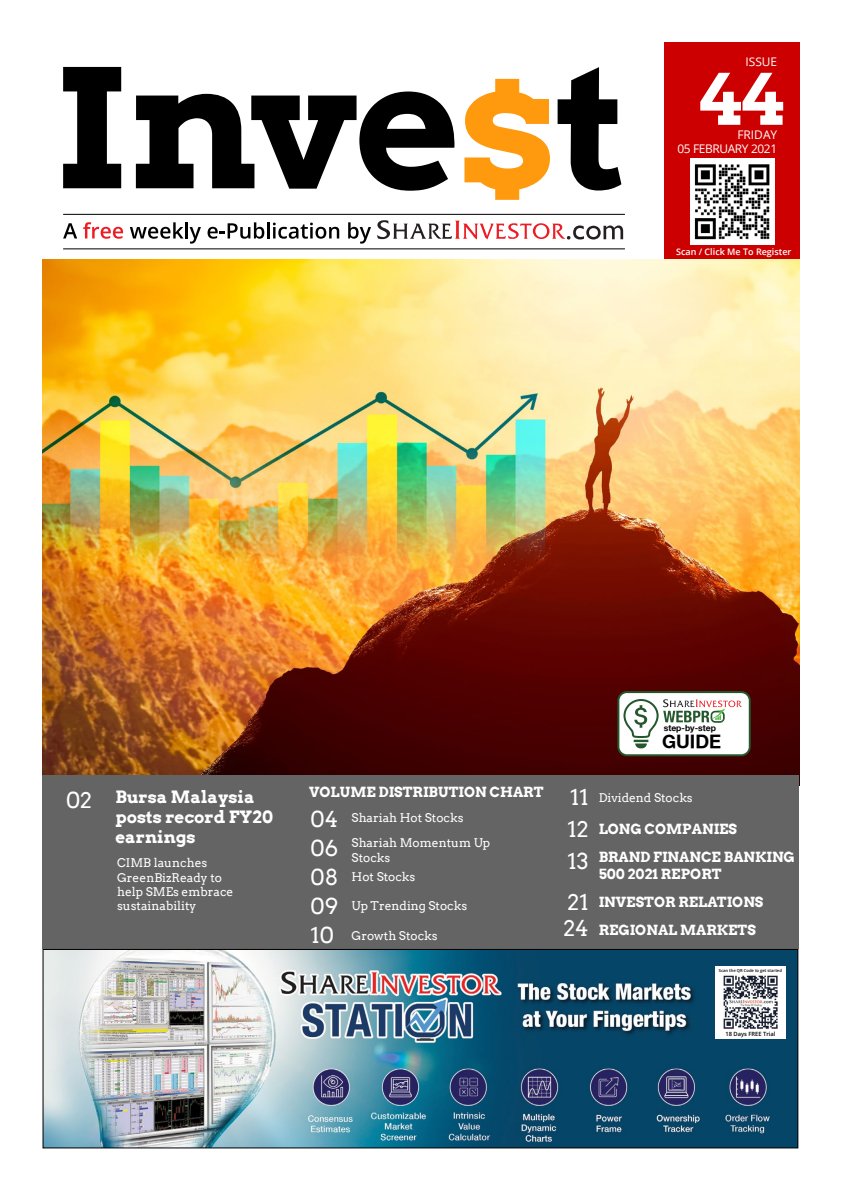
<style>
.page{position:relative;width:842px;height:1191px;background:#fff}
.page>*{position:absolute;margin:0;border:0;box-sizing:border-box;transform-origin:0 0}
.t1{font:700 70.2px "Arvo";color:#fff}
.t2{font:22px/29px "Arvo";color:#fff;text-align:justify}
.t3{font:700 18.6px "Helvetica Neue";color:#000}
.t4{font:700 17px/20px "Arvo";color:#fff}
.t5{font:700 14px/28px "Arvo";color:#fff}
.t6{font:12px/14.4px "Arvo";color:#fff}
.t7{font:11.9px/14.3px "Open Sans";letter-spacing:-.03em;color:#fff;text-align:right}
.t8{font:600 9px "Open Sans";color:#fff}
.t9{font:700 8.6px "Helvetica Neue";color:#000}
.t10{font:600 5.8px "Open Sans";color:#000}
.t11{font:600 4.1px "Open Sans";color:#000}
.s1{font-weight:400;font-size:22px}
</style>
<div class="page">
<img style="left:43px;top:259px;width:756px;height:517px">
<div style="left:43px;top:776px;width:756px;height:173px;background:#646464"></div>
<div style="left:618px;top:692px;width:132px;height:63px;background:#fff;border-radius:9px"></div>
<div style="left:617px;top:691px;width:134px;height:65px;border:2px solid #24572b;border-radius:9px"></div>
<svg style="left:623px;top:699px;width:119px;height:49px"></svg>
<svg style="left:63px;top:223px;width:14px;height:15px"></svg>
<svg style="left:83px;top:222px;width:40px;height:17px"></svg>
<svg style="left:130px;top:222px;width:54px;height:17px"></svg>
<hr style="left:185px;top:222px;width:3px;height:16px;background:#000">
<svg style="left:190px;top:227px;width:11px;height:17px"></svg>
<svg style="left:208px;top:222px;width:56px;height:17px"></svg>
<hr style="left:267px;top:222px;width:3px;height:16px;background:#000">
<svg style="left:273px;top:223px;width:66px;height:16px"></svg>
<svg style="left:348px;top:222px;width:23px;height:22px"></svg>
<svg style="left:377px;top:220px;width:246px;height:19px"></svg>
<svg style="left:63px;top:67px;width:58px;height:121px"></svg>
<svg style="left:136px;top:91px;width:318px;height:100px"></svg>
<svg style="left:558px;top:67px;width:63px;height:123px"></svg>
<svg style="left:464px;top:79px;width:86px;height:121px"></svg>
<hr style="left:63px;top:214px;width:562px;height:1px;background:#000">
<hr style="left:63px;top:248px;width:562px;height:1px;background:#000">
<div style="left:664px;top:42px;width:135px;height:217px;background:#c00"></div>
<img style="left:690px;top:158px;width:84px;height:86px">
<img style="left:45px;top:951px;width:751px;height:195px">
<div style="left:43px;top:949px;width:755px;height:199px;border:1px solid #000"></div>
<div style="left:715px;top:966px;width:70px;height:72px;background:#fff"></div>
<img style="left:723px;top:975px;width:55px;height:54px">
<p class="t7" style="left:745px;top:54px;width:33px">ISSUE</p>
<h1 class="t1" style="left:700px;top:55px;width:86px">44</h1>
<p class="t7" style="left:677px;top:127px;width:101px">FRIDAY<br>05 FEBRUARY 2021</p>
<p class="t8" style="left:676px;top:246px;width:117px">Scan / Click Me To Register</p>
<p class="t9" style="left:664px;top:723px;width:54px">step-by-step</p>
<h3 class="t3" style="left:662px;top:730px;width:61px">GUIDE</h3>
<p class="t5" style="left:309px;top:777px;width:236px">VOLUME DISTRIBUTION CHART</p>
<h2 class="t2" style="left:311px;top:804px;width:29px">04<br>06<br>08<br>09<br>10</h2>
<p class="t6" style="left:352px;top:804px;width:140px;line-height:25.5px">Shariah Hot Stocks<br>Shariah Momentum Up</p>
<h3 class="t4" style="left:115px;top:786px;width:159px;text-indent:-49px"><span class="s1">02</span> Bursa Malaysia posts record FY20 earnings</h3>
<h2 class="t2" style="left:567px;top:781px;width:23px;line-height:32px">11<br>12<br>13</h2>
<h2 class="t2" style="left:563px;top:889px;width:27px;line-height:26px">21<br>24</h2>
<p class="t6" style="left:352px;top:847px;width:65px;line-height:19.6px">Stocks<br>Hot Stocks</p>
<p class="t6" style="left:352px;top:898px;width:117px">Up Trending Stocks</p>
<p class="t6" style="left:352px;top:928px;width:87px">Growth Stocks</p>
<p class="t6" style="left:117px;top:855px;width:118px">CIMB launches<br>GreenBizReady to help SMEs embrace sustainability</p>
<p class="t6" style="left:599px;top:790px;width:95px">Dividend Stocks</p>
<p class="t5" style="left:599px;top:814px;width:198px">LONG COMPANIES<br>BRAND FINANCE BANKING</p>
<p class="t5" style="left:599px;top:859px;width:166px">500 2021 REPORT<br>INVESTOR RELATIONS<br>REGIONAL MARKETS</p>
<p class="t11" style="left:719px;top:967px;width:64px">Scan the QR Code to get started</p>
<p class="t10" style="left:725px;top:1030px;width:52px">18 Days FREE Trial</p>
</div>
